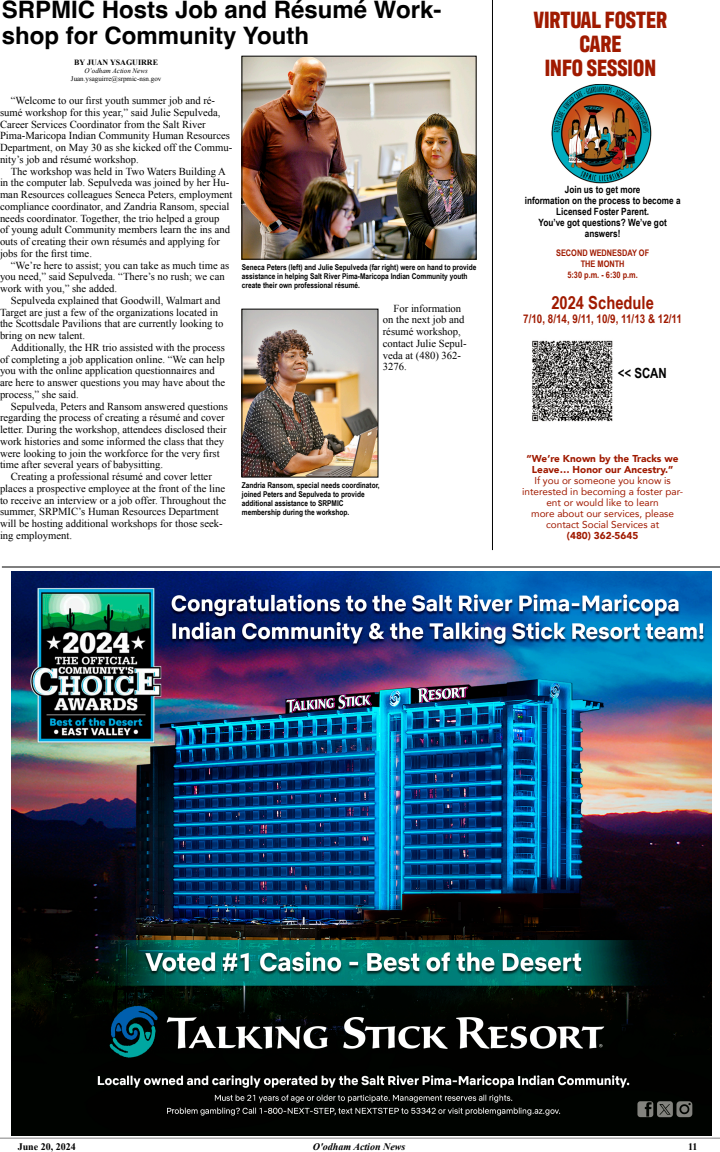
<style>
.page{position:relative;width:720px;height:1152px;background:#fff}
.page>*{position:absolute;margin:0;border:0;box-sizing:border-box;transform-origin:0 0}
.Main_Articles{font:700 24px/26px "Helvetica";color:#000}
.t1{font:700 24px/24px "Antarctican Headline";color:#a01a00;text-align:center}
.t2{font:700 18px "Arial Narrow";color:#a01a00}
.t3{font:700 14px "Arial Narrow";color:#000}
.t4{font:700 12px "Arial Narrow";color:#a01a00}
.Main_Text{font:10.6px/11.8px "Times New Roman";color:#000}
.t5{font:10px/11px "Avenir";color:#a01a00;text-align:center}
.t6{font:700 10px/11px "Arial Narrow";color:#000;text-align:center}
.t7{font:900 10px/11px "Avenir";color:#a01a00;text-align:center}
.t8{font:italic 700 10px "Times New Roman";color:#000}
.t9{font:700 10px "Times New Roman";color:#000}
.t10{font:700 9px "Arial Narrow";color:#a01a00}
.t11{font:700 8px/9px "Arial Narrow";color:#000}
.Bylines{font:700 8px "Times New Roman";color:#000}
.Bylines-2{font:7px "Times New Roman";color:#000}
.Bylines-3{font:italic 7px "Times New Roman";color:#000}
</style>
<div class="page">
<hr style="left:0;top:1138px;width:720px;height:1px;background:#000">
<img style="left:12px;top:572px;width:699px;height:564px">
<hr style="left:2px;top:567px;width:718px;height:1px;background:#000">
<img style="left:244px;top:58px;width:230px;height:199px">
<img style="left:244px;top:311px;width:132px;height:164px">
<img style="left:551px;top:84px;width:101px;height:100px">
<img style="left:532px;top:340px;width:81px;height:82px">
<hr style="left:492px;top:0;width:1px;height:550px;background:#000">
<p class="Main_Articles" style="left:2px;top:-1px;width:441px">SRPMIC Hosts Job and Résumé Work&shy;shop for Community Youth</p>
<p class="t1" style="left:534px;top:6px;width:135px">VIRTUAL FOSTER<br>CARE</p>
<p class="t1" style="left:545px;top:54px;width:113px">INFO SESSION</p>
<p class="Bylines" style="left:74px;top:56px;width:85px">BY JUAN YSAGUIRRE</p>
<p class="Bylines-3" style="left:85px;top:65px;width:65px">O’odham Action News</p>
<p class="Bylines-2" style="left:71px;top:74px;width:92px">Juan.ysaguirre@srpmic-nsn.gov</p>
<p class="Main_Text" style="left:0;top:94px;width:234px;text-indent:11px">“Welcome to our first youth summer job and ré&shy;sumé workshop for this year,” said Julie Sepulveda, Career Services Coordinator from the Salt River Pima-Maricopa Indian Community Human Resources Department, on May 30 as she kicked off the Commu&shy;nity’s job and résumé workshop.</p>
<p class="Main_Text" style="left:0;top:165px;width:234px;text-indent:11px">The workshop was held in Two Waters Building A in the computer lab. Sepulveda was joined by her Hu&shy;man Resources colleagues Seneca Peters, employment compliance coordinator, and Zandria Ransom, special needs coordinator. Together, the trio helped a group<br>of young adult Community members learn the ins and outs of creating their own résumés and applying for jobs for the first time.</p>
<p class="Main_Text" style="left:0;top:259px;width:231px;text-indent:11px">“We’re here to assist; you can take as much time as you need,” said Sepulveda. “There’s no rush; we can work with you,” she added.</p>
<p class="Main_Text" style="left:0;top:294px;width:225px;text-indent:11px">Sepulveda explained that Goodwill, Walmart and Target are just a few of the organizations located in the Scottsdale Pavilions that are currently looking to bring on new talent.</p>
<p class="Main_Text" style="left:0;top:341px;width:227px;text-indent:11px">Additionally, the HR trio assisted with the process of completing a job application online. “We can help you with the online application questionnaires and are here to answer questions you may have about the process,” she said.</p>
<p class="Main_Text" style="left:0;top:400px;width:229px;text-indent:11px">Sepulveda, Peters and Ransom answered questions regarding the process of creating a résumé and cover letter. During the workshop, attendees disclosed their work histories and some informed the class that they were looking to join the workforce for the very first time after several years of babysitting.</p>
<p class="Main_Text" style="left:0;top:470px;width:228px;text-indent:11px">Creating a professional résumé and cover letter places a prospective employee at the front of the line to receive an interview or a job offer. Throughout the summer, SRPMIC’s Human Resources Department will be hosting additional workshops for those seek&shy;ing employment.</p>
<p class="t6" style="left:565px;top:183px;width:77px">Join us to get more</p>
<p class="t6" style="left:525px;top:194px;width:157px">information on the process to become a</p>
<p class="t6" style="left:556px;top:205px;width:94px">Licensed Foster Parent.</p>
<p class="t6" style="left:539px;top:216px;width:130px">You’ve got questions? We’ve got answers!</p>
<p class="t10" style="left:556px;top:246px;width:95px">SECOND WEDNESDAY OF</p>
<p class="t10" style="left:581px;top:257px;width:45px">THE MONTH</p>
<p class="t10" style="left:567px;top:268px;width:72px">5:30 p.m. - 6:30 p.m.</p>
<p class="t2" style="left:551px;top:289px;width:104px">2024 Schedule</p>
<p class="t4" style="left:523px;top:310px;width:160px">7/10, 8/14, 9/11, 10/9, 11/13 &amp; 12/11</p>
<p class="t11" style="left:242px;top:262px;width:236px">Seneca Peters (left) and Julie Sepulveda (far right) were on hand to provide assistance in helping Salt River Pima-Maricopa Indian Community youth create their own professional résumé.</p>
<p class="Main_Text" style="left:383px;top:302px;width:85px;text-indent:11px">For information on the next job and résumé workshop, contact Julie Sepul&shy;veda at (480) 362-<br>3276.</p>
<p class="t3" style="left:618px;top:362px;width:51px">&lt;&lt; SCAN</p>
<p class="t7" style="left:527px;top:452px;width:154px">“We’re Known by the Tracks we<br>Leave… Honor our Ancestry.”</p>
<p class="t5" style="left:534px;top:474px;width:138px">If you or someone you know is</p>
<p class="t5" style="left:522px;top:485px;width:163px">interested in becoming a foster par&shy;ent or would like to learn</p>
<p class="t5" style="left:531px;top:507px;width:144px">more about our services, please</p>
<p class="t5" style="left:546px;top:518px;width:115px">contact Social Services at</p>
<p class="t7" style="left:567px;top:529px;width:73px">(480) 362-5645</p>
<p class="t11" style="left:242px;top:480px;width:139px">Zandria Ransom, special needs coordinator, joined Peters and Sepulveda to provide additional assistance to SRPMIC membership during the workshop.</p>
<p class="t9" style="left:18px;top:1139px;width:60px">June 20, 2024</p>
<p class="t8" style="left:313px;top:1139px;width:94px">O'odham Action News</p>
<p class="t9" style="left:688px;top:1140px;width:11px">11</p>
</div>
